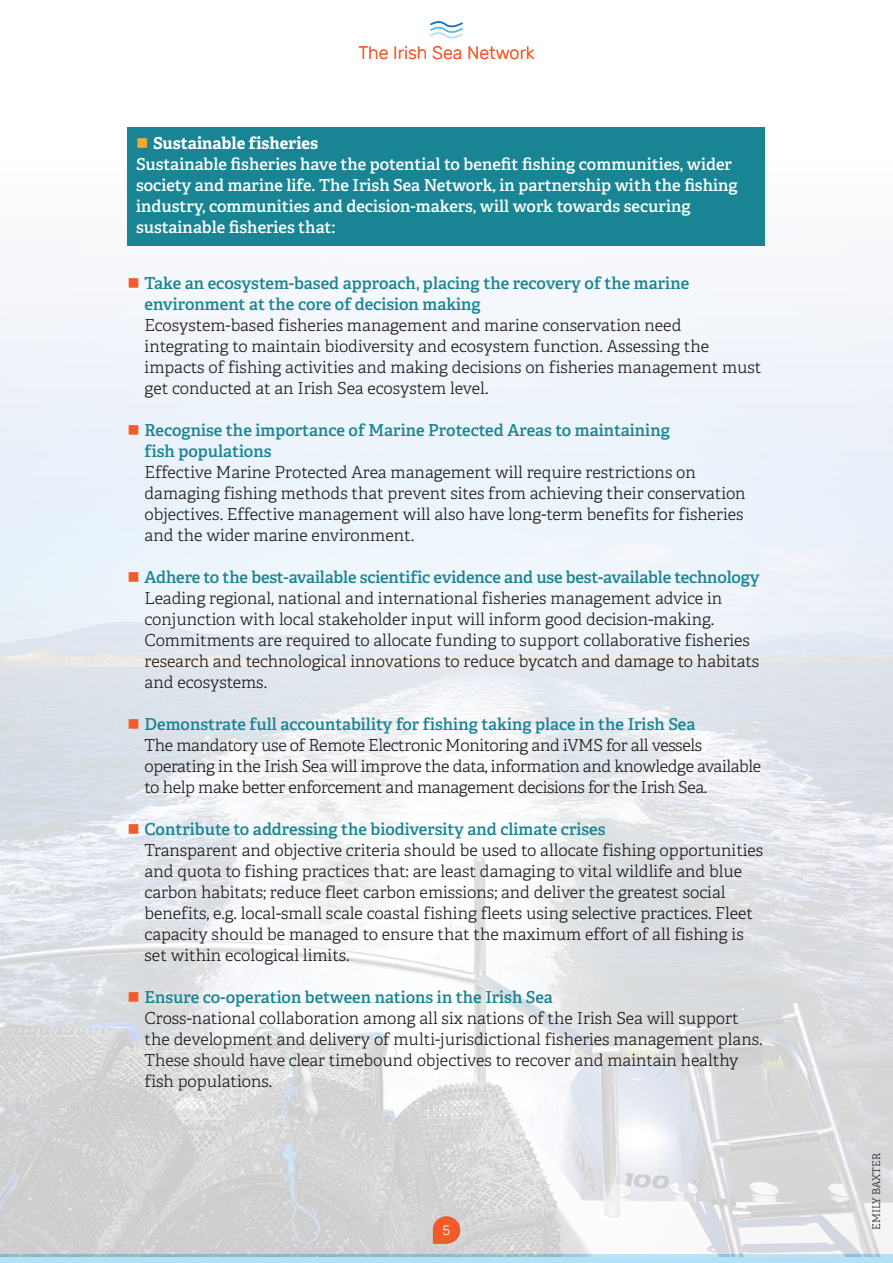
<style>
.page{position:relative;width:893px;height:1263px;background:#fff}
.page>*{position:absolute;margin:0;border:0;box-sizing:border-box;transform-origin:0 0}
.t1{font:300 18px "Rubik";color:#f15b2a}
.t2{font:300 16.5px/21px "Adelle";color:#231f20}
.t3{font:600 16.5px/21px "Adelle";color:#188494}
.t4{font:600 16.5px/21px "Adelle";color:#fff}
.t5{font:300 16.5px/21px "Adelle";letter-spacing:-.02em;color:#231f20}
.t6{font:700 16.5px "Adelle";color:#fff}
.t7{font:300 13.5px "Rubik";color:#fff}
.t8{font:300 10.5px "Adelle";color:#231f20}
.s1{color:#faa92c}
.s2{color:#f15b2a}
</style>
<div class="page">
<div style="left:0;top:1254px;width:893px;height:9px;background:#b1e2f7"></div>
<img style="left:0;top:127px;width:893px;height:1129px">
<svg style="left:430px;top:21px;width:33px;height:18px"></svg>
<svg style="left:433px;top:1216px;width:27px;height:27px"></svg>
<div style="left:128px;top:128px;width:637px;height:118px;background:#188494"></div>
<p class="t1" style="left:358px;top:43px;width:178px">The Irish Sea Network</p>
<p class="t6" style="left:136px;top:131px;width:184px"><span class="s1">■</span> Sustainable fisheries</p>
<p class="t4" style="left:136px;top:153px;width:603px">Sustainable fisheries have the potential to benefit fishing communities, wider society and marine life. The Irish Sea Network, in partnership with the fishing industry, communities and decision-makers, will work towards securing sustainable fisheries that:</p>
<p class="t3" style="left:145px;top:272px;width:546px;text-indent:-17px"><span class="s2">■</span> Take an ecosystem-based approach, placing the recovery of the marine environment at the core of decision making</p>
<p class="t2" style="left:145px;top:314px;width:618px">Ecosystem-based fisheries management and marine conservation need integrating to maintain biodiversity and ecosystem function. Assessing the impacts of fishing activities and making decisions on fisheries management must get conducted at an Irish Sea ecosystem level.</p>
<p class="t3" style="left:145px;top:419px;width:527px;text-indent:-17px"><span class="s2">■</span> Recognise the importance of Marine Protected Areas to maintaining fish populations</p>
<p class="t2" style="left:145px;top:461px;width:603px">Effective Marine Protected Area management will require restrictions on damaging fishing methods that prevent sites from achieving their conservation objectives. Effective management will also have long-term benefits for fisheries and the wider marine environment.</p>
<p class="t3" style="left:128px;top:566px;width:634px"><span class="s2">■</span> Adhere to the best-available scientific evidence and use best-available technology</p>
<p class="t2" style="left:145px;top:587px;width:616px">Leading regional, national and international fisheries management advice in conjunction with local stakeholder input will inform good decision-making.<br>Commitments are required to allocate funding to support collaborative fisheries research and technological innovations to reduce bycatch and damage to habitats and ecosystems.</p>
<p class="t3" style="left:128px;top:713px;width:569px"><span class="s2">■</span> Demonstrate full accountability for fishing taking place in the Irish Sea</p>
<p class="t5" style="left:145px;top:734px;width:618px">The mandatory use of Remote Electronic Monitoring and iVMS for all vessels operating in the Irish Sea will improve the data, information and knowledge available to help make better enforcement and management decisions for the Irish Sea.</p>
<p class="t3" style="left:128px;top:818px;width:479px"><span class="s2">■</span> Contribute to addressing the biodiversity and climate crises</p>
<p class="t2" style="left:145px;top:839px;width:620px">Transparent and objective criteria should be used to allocate fishing opportunities and quota to fishing practices that: are least damaging to vital wildlife and blue carbon habitats; reduce fleet carbon emissions; and deliver the greatest social benefits, e.g. local-small scale coastal fishing fleets using selective practices. Fleet capacity should be managed to ensure that the maximum effort of all fishing is set within ecological limits.</p>
<p class="t3" style="left:128px;top:986px;width:427px"><span class="s2">■</span> Ensure co-operation between nations in the Irish Sea</p>
<p class="t2" style="left:145px;top:1007px;width:620px">Cross-national collaboration among all six nations of the Irish Sea will support the development and delivery of multi-jurisdictional fisheries management plans.<br>These should have clear timebound objectives to recover and maintain healthy fish populations.</p>
<p class="t7" style="left:443px;top:1222px;width:9px">5</p>
<p class="t8" style="left:869px;top:1230px;width:78px;rotate:-90deg">EMILY BAXTER</p>
</div>
